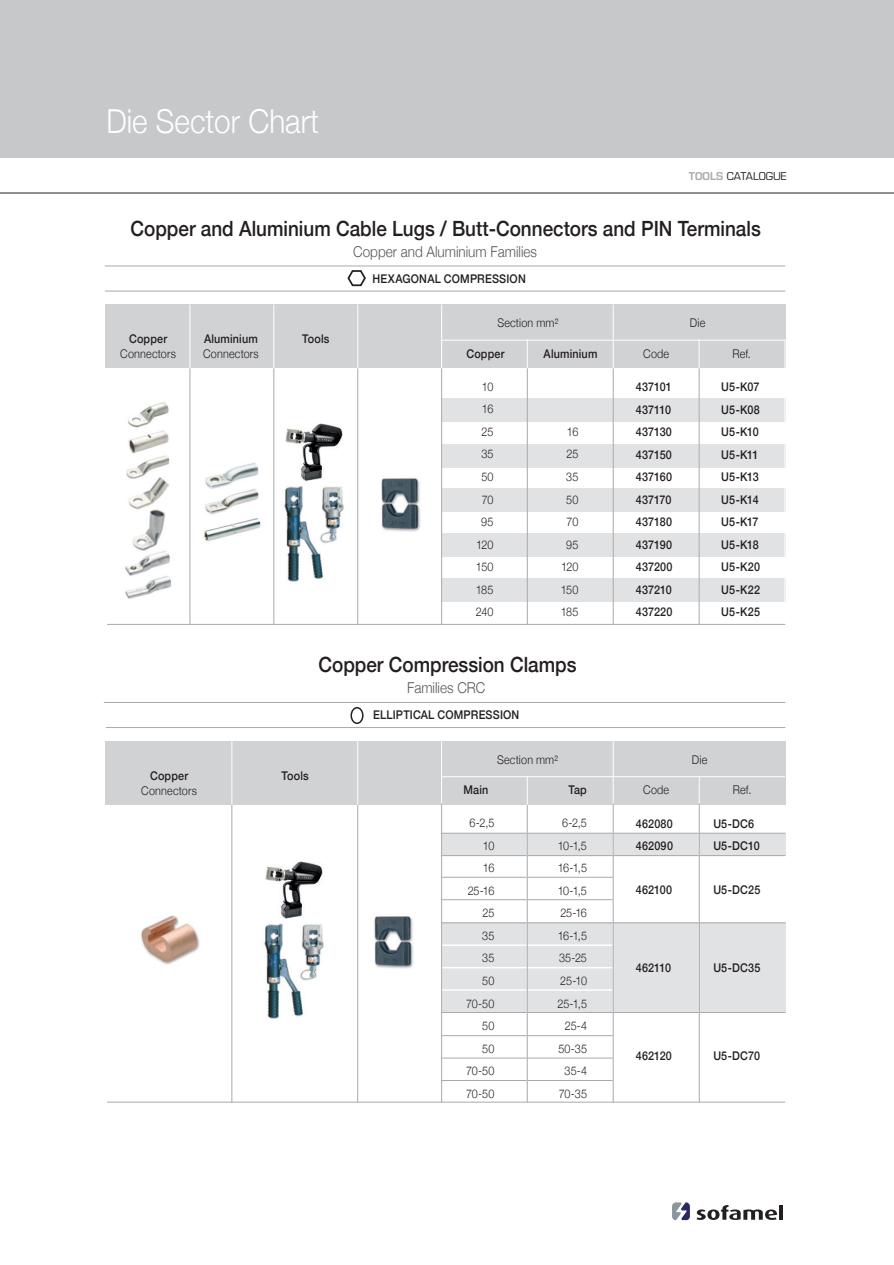
<style>
.page{position:relative;width:894px;height:1265px;background:#fff}
.page>*{position:absolute;margin:0;border:0;box-sizing:border-box;transform-origin:0 0}
.t1{font:300 33px "Helvetica Neue";color:#fff;scale:.9 1}
.t2{font:500 21px "Helvetica Neue";color:#231f20;scale:.9 1}
.t3{font:300 15px "Helvetica Neue";color:#57585a;scale:.9 1}
.t4{font:500 12px/22.5px "Helvetica Neue";letter-spacing:.015em;color:#231f20;scale:.9 1}
.t5{font:300 12px/22.5px "Helvetica Neue";letter-spacing:.01em;color:#231f20;text-align:right;scale:.9 1}
.t6{font:300 12px/22.5px "Helvetica Neue";letter-spacing:-.015em;color:#231f20;text-align:center;scale:.9 1}
.t7{font:300 12px/22.5px "Helvetica Neue";letter-spacing:-.01em;color:#231f20;text-align:center;scale:.9 1}
.t8{font:10.5px "Eurostile";color:#231f20}
.s1{font-weight:600;color:#a8a9ad}
</style>
<div class="page">
<svg style="left:696px;top:1205px;width:81px;height:14px"></svg>
<hr style="left:779px;top:1205px;width:4px;height:14px;background:#231f20">
<svg style="left:672px;top:1202px;width:18px;height:18px"></svg>
<div style="left:0;top:0;width:894px;height:158px;background:#c7c8ca"></div>
<hr style="left:0;top:193px;width:894px;height:1px;background:#231f20">
<div style="left:442px;top:398px;width:343px;height:23px;background:#e1e2e4"></div>
<div style="left:442px;top:444px;width:343px;height:24px;background:#e1e2e4"></div>
<div style="left:442px;top:488px;width:343px;height:23px;background:#e1e2e4"></div>
<div style="left:442px;top:533px;width:343px;height:24px;background:#e1e2e4"></div>
<div style="left:442px;top:578px;width:343px;height:23px;background:#e1e2e4"></div>
<div style="left:105px;top:304px;width:680px;height:64px;background:#d1d2d4"></div>
<hr style="left:105px;top:291px;width:680px;height:1px;background:#a8a9ad">
<hr style="left:105px;top:266px;width:680px;height:1px;background:#a8a9ad">
<svg style="left:347px;top:270px;width:19px;height:17px"></svg>
<hr style="left:613px;top:304px;width:1px;height:320px;background:#fff">
<hr style="left:441px;top:304px;width:1px;height:320px;background:#fff">
<hr style="left:273px;top:304px;width:1px;height:320px;background:#fff">
<hr style="left:357px;top:304px;width:1px;height:320px;background:#fff">
<hr style="left:190px;top:304px;width:1px;height:320px;background:#fff">
<hr style="left:699px;top:339px;width:1px;height:285px;background:#fff">
<hr style="left:784px;top:339px;width:1px;height:285px;background:#fff">
<hr style="left:527px;top:339px;width:1px;height:285px;background:#fff">
<hr style="left:441px;top:340px;width:344px;height:1px;background:#fff">
<hr style="left:107px;top:624px;width:678px;height:1px;background:#a8a9ad">
<img style="left:381px;top:478px;width:39px;height:54px">
<img style="left:284px;top:423px;width:60px;height:159px">
<img style="left:125px;top:402px;width:46px;height:197px">
<img style="left:204px;top:463px;width:57px;height:79px">
<hr style="left:273px;top:368px;width:1px;height:256px;background:#a8a9ad">
<hr style="left:357px;top:368px;width:1px;height:256px;background:#a8a9ad">
<hr style="left:190px;top:368px;width:1px;height:256px;background:#a8a9ad">
<hr style="left:613px;top:368px;width:1px;height:256px;background:#231f20">
<hr style="left:441px;top:368px;width:1px;height:256px;background:#231f20">
<hr style="left:699px;top:368px;width:1px;height:256px;background:#231f20">
<hr style="left:527px;top:368px;width:1px;height:256px;background:#231f20">
<div style="left:442px;top:833px;width:343px;height:22px;background:#e1e2e4"></div>
<div style="left:442px;top:922px;width:343px;height:90px;background:#e1e2e4"></div>
<div style="left:105px;top:741px;width:680px;height:64px;background:#d1d2d4"></div>
<hr style="left:106px;top:727px;width:679px;height:1px;background:#a8a9ad">
<hr style="left:104px;top:702px;width:681px;height:1px;background:#a8a9ad">
<hr style="left:441px;top:833px;width:344px;height:1px;background:#a8a9ad">
<hr style="left:441px;top:855px;width:344px;height:1px;background:#a8a9ad">
<hr style="left:441px;top:922px;width:344px;height:1px;background:#a8a9ad">
<hr style="left:441px;top:944px;width:172px;height:2px;background:#fff">
<hr style="left:441px;top:1035px;width:172px;height:1px;background:#a8a9ad">
<hr style="left:441px;top:877px;width:172px;height:1px;background:#a8a9ad">
<hr style="left:441px;top:967px;width:172px;height:1px;background:#fff">
<hr style="left:441px;top:1057px;width:172px;height:1px;background:#a8a9ad">
<hr style="left:441px;top:899px;width:172px;height:1px;background:#a8a9ad">
<hr style="left:441px;top:989px;width:172px;height:1px;background:#fff">
<hr style="left:441px;top:1080px;width:172px;height:1px;background:#a8a9ad">
<hr style="left:441px;top:1012px;width:344px;height:1px;background:#a8a9ad">
<hr style="left:613px;top:741px;width:1px;height:361px;background:#fff">
<hr style="left:441px;top:741px;width:1px;height:361px;background:#fff">
<hr style="left:357px;top:741px;width:1px;height:361px;background:#fff">
<hr style="left:231px;top:741px;width:1px;height:361px;background:#fff">
<hr style="left:699px;top:776px;width:1px;height:326px;background:#fff">
<hr style="left:527px;top:776px;width:1px;height:326px;background:#fff">
<hr style="left:441px;top:776px;width:344px;height:1px;background:#fff">
<hr style="left:107px;top:1101px;width:678px;height:1px;background:#a8a9ad">
<img style="left:374px;top:916px;width:39px;height:53px">
<div style="left:350px;top:707px;width:14px;height:17px;border:2px solid #231f20;border-radius:50%"></div>
<img style="left:264px;top:861px;width:60px;height:158px">
<img style="left:141px;top:915px;width:59px;height:50px">
<hr style="left:613px;top:803px;width:1px;height:299px;background:#a8a9ad">
<hr style="left:441px;top:803px;width:1px;height:299px;background:#a8a9ad">
<hr style="left:699px;top:803px;width:1px;height:299px;background:#a8a9ad">
<hr style="left:527px;top:805px;width:1px;height:297px;background:#a8a9ad">
<hr style="left:357px;top:805px;width:1px;height:297px;background:#a8a9ad">
<hr style="left:231px;top:805px;width:1px;height:297px;background:#a8a9ad">
<h1 class="t1" style="left:106px;top:95px;width:237px">Die Sector Chart</h1>
<p class="t8" style="left:689px;top:170px;width:99px"><span class="s1">TOOLS</span> CATALOGUE</p>
<h2 class="t2" style="left:131px;top:211px;width:702px">Copper and Aluminium Cable Lugs / Butt-Connectors and PIN Terminals</h2>
<p class="t4" style="left:373px;top:266px;width:172px">HEXAGONAL COMPRESSION</p>
<p class="t3" style="left:353px;top:239px;width:206px">Copper and Aluminium Families</p>
<p class="t4" style="left:129px;top:327px;width:44px">Copper</p>
<p class="t5" style="left:120px;top:342px;width:63px">Connectors</p>
<p class="t4" style="left:204px;top:327px;width:61px">Aluminium</p>
<p class="t5" style="left:203px;top:342px;width:63px">Connectors</p>
<p class="t4" style="left:302px;top:327px;width:32px">Tools</p>
<p class="t5" style="left:497px;top:311px;width:69px">Section mm²</p>
<p class="t5" style="left:690px;top:311px;width:19px">Die</p>
<p class="t4" style="left:466px;top:341px;width:44px">Copper</p>
<p class="t4" style="left:544px;top:341px;width:61px">Aluminium</p>
<p class="t5" style="left:643px;top:341px;width:30px">Code</p>
<p class="t5" style="left:732px;top:341px;width:22px">Ref.</p>
<p class="t6" style="left:476px;top:374px;width:21px">10<br>16<br>25<br>35<br>50<br>70<br>95<br>120<br>150<br>185<br>240</p>
<p class="t7" style="left:561px;top:419px;width:21px">16<br>25<br>35<br>50<br>70<br>95<br>120<br>150<br>185</p>
<p class="t4" style="left:636px;top:374px;width:42px">437101<br>437110<br>437130<br>437150<br>437160<br>437170<br>437180<br>437190<br>437200<br>437210<br>437220</p>
<p class="t4" style="left:721px;top:374px;width:45px">U5-K07<br>U5-K08<br>U5-K10<br>U5-K11<br>U5-K13<br>U5-K14<br>U5-K17<br>U5-K18<br>U5-K20<br>U5-K22<br>U5-K25</p>
<h2 class="t2" style="left:318px;top:648px;width:288px">Copper Compression Clamps</h2>
<p class="t4" style="left:373px;top:702px;width:164px">ELLIPTICAL COMPRESSION</p>
<p class="t3" style="left:407px;top:676px;width:88px">Families CRC</p>
<p class="t5" style="left:497px;top:747px;width:69px">Section mm²</p>
<p class="t5" style="left:692px;top:747px;width:19px">Die</p>
<p class="t4" style="left:150px;top:763px;width:44px">Copper</p>
<p class="t5" style="left:141px;top:778px;width:63px">Connectors</p>
<p class="t4" style="left:281px;top:763px;width:32px">Tools</p>
<p class="t4" style="left:463px;top:778px;width:29px">Main</p>
<p class="t4" style="left:568px;top:778px;width:22px">Tap</p>
<p class="t5" style="left:643px;top:778px;width:30px">Code</p>
<p class="t5" style="left:733px;top:778px;width:22px">Ref.</p>
<p class="t5" style="left:466px;top:811px;width:33px">6-2,5<br>10<br>16<br>25-16<br>25<br>35<br>35<br>50<br>70-50<br>50<br>50<br>70-50<br>70-50</p>
<p class="t6" style="left:557px;top:811px;width:34px;text-align:right">6-2,5<br>10-1,5<br>16-1,5<br>10-1,5<br>25-16<br>16-1,5<br>35-25<br>25-10<br>25-1,5<br>25-4<br>50-35<br>35-4<br>70-35</p>
<p class="t4" style="left:636px;top:811px;width:43px">462080<br>462090</p>
<p class="t4" style="left:636px;top:877px;width:42px">462100</p>
<p class="t4" style="left:636px;top:955px;width:41px">462110</p>
<p class="t4" style="left:636px;top:1043px;width:42px">462120</p>
<p class="t4" style="left:713px;top:811px;width:53px">U5-DC6<br>U5-DC10</p>
<p class="t4" style="left:713px;top:877px;width:54px">U5-DC25</p>
<p class="t4" style="left:713px;top:955px;width:54px">U5-DC35</p>
<p class="t4" style="left:713px;top:1043px;width:53px">U5-DC70</p>
</div>
